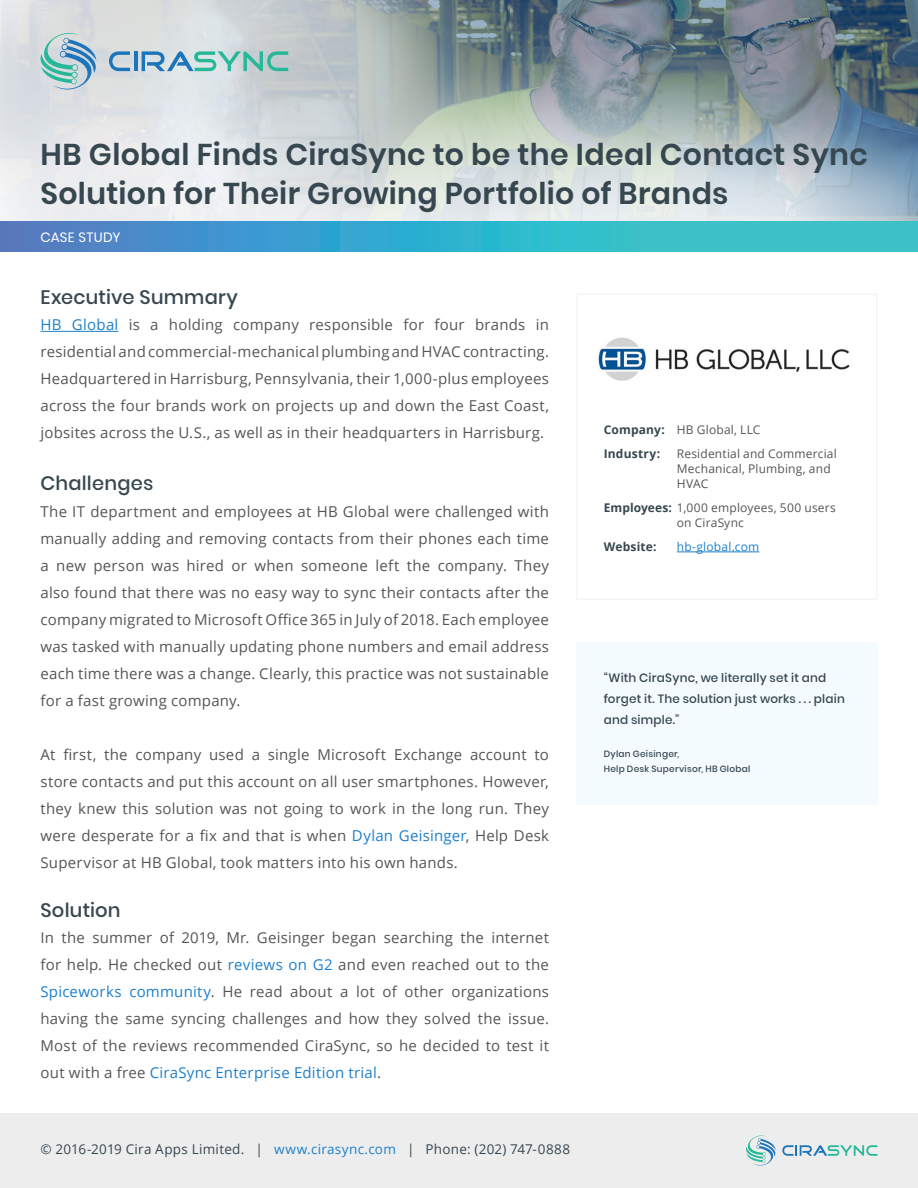
<style>
.page{position:relative;width:918px;height:1188px;background:#fff}
.page>*{position:absolute;margin:0;border:0;box-sizing:border-box;transform-origin:0 0}
.H1_Cira_Header{font:600 30px "Poppins";letter-spacing:.01em;color:#37474f}
.t1{font:500 19.5px "Poppins";letter-spacing:.01em;color:#37474f}
.t2{font:15px/27px "Open Sans";letter-spacing:.015em;color:#555;text-align:justify}
.t3{font:13.5px "Open Sans";letter-spacing:.02em;color:#37474f}
.t4{font:13.5px "Poppins";letter-spacing:.015em;color:#fff}
.t5{font:12px/15px "Open Sans";letter-spacing:.015em;color:#555}
.t6{font:500 12px/21px "Poppins";letter-spacing:.02em;color:#37474f}
.t7{font:700 12px "Open Sans";letter-spacing:.015em;color:#37474f}
.t8{font:12px "Open Sans";letter-spacing:.015em;color:#1d80cc}
.t9{font:500 9px "Poppins";letter-spacing:.03em;color:#37474f}
.s1{color:#1d80cc}
.s2{font-weight:700;color:#37474f}
</style>
<div class="page">
<img style="left:0;top:0;width:918px;height:222px">
<svg style="left:20px;top:23px;width:110px;height:79px"></svg>
<hr style="left:134px;top:51px;width:3px;height:20px;background:#1c75ba">
<svg style="left:142px;top:51px;width:146px;height:20px"></svg>
<svg style="left:0;top:222px;width:918px;height:30px"></svg>
<hr style="left:40px;top:331px;width:79px;height:1px;background:#1d80cc">
<hr style="left:677px;top:552px;width:82px;height:1px;background:#1d80cc">
<div style="left:0;top:1113px;width:918px;height:75px;background:#ededed"></div>
<svg style="left:746px;top:1135px;width:131px;height:31px"></svg>
<div style="left:576px;top:642px;width:302px;height:162px;background:#f3fbff"></div>
<img style="left:599px;top:337px;width:251px;height:44px">
<p class="H1_Cira_Header" style="left:40px;top:137px;width:829px">HB Global Finds CiraSync to be the Ideal Contact Sync</p>
<p class="H1_Cira_Header" style="left:40px;top:176px;width:690px">Solution for Their Growing Portfolio of Brands</p>
<p class="t4" style="left:40px;top:230px;width:82px">CASE STUDY</p>
<p class="t1" style="left:40px;top:285px;width:199px">Executive Summary</p>
<p class="t2" style="left:40px;top:311px;width:510px"><span class="s1">HB Global</span> is a holding company responsible for four brands in residential and commercial-mechanical plumbing and HVAC contracting.<br>Headquartered in Harrisburg, Pennsylvania, their 1,000-plus employees across the four brands work on projects up and down the East Coast, jobsites across the U.S., as well as in their headquarters in Harrisburg.</p>
<p class="t1" style="left:40px;top:472px;width:114px">Challenges</p>
<p class="t2" style="left:40px;top:497px;width:510px">The IT department and employees at HB Global were challenged with manually adding and removing contacts from their phones each time a new person was hired or when someone left the company. They also found that there was no easy way to sync their contacts after the company migrated to Microsoft Office 365 in July of 2018. Each employee was tasked with manually updating phone numbers and email address each time there was a change. Clearly, this practice was not sustainable for a fast growing company.</p>
<p class="t2" style="left:40px;top:740px;width:510px">At first, the company used a single Microsoft Exchange account to store contacts and put this account on all user smartphones. However, they knew this solution was not going to work in the long run. They were desperate for a fix and that is when <span class="s1">Dylan Geisinger</span>, Help Desk Supervisor at HB Global, took matters into his own hands.</p>
<p class="t1" style="left:40px;top:899px;width:82px">Solution</p>
<p class="t2" style="left:40px;top:924px;width:510px">In the summer of 2019, Mr. Geisinger began searching the internet for help. He checked out <span class="s1">reviews on G2</span> and even reached out to the <span class="s1">Spiceworks community</span>. He read about a lot of other organizations having the same syncing challenges and how they solved the issue.<br>Most of the reviews recommended CiraSync, so he decided to test it out with a free <span class="s1">CiraSync Enterprise Edition trial</span>.</p>
<p class="t3" style="left:40px;top:1140px;width:531px">© 2016-2019 Cira Apps Limited. | <span class="s1">www.cirasync.com</span> | Phone: (202) 747-0888</p>
<p class="t5" style="left:677px;top:422px;width:85px">HB Global, LLC</p>
<p class="t5" style="left:677px;top:446px;width:161px">Residential and Commercial<br>Mechanical, Plumbing, and<br>HVAC</p>
<p class="t5" style="left:677px;top:515px;width:69px">on CiraSync</p>
<p class="t8" style="left:677px;top:538px;width:84px">hb-global.com</p>
<p class="t7" style="left:604px;top:421px;width:63px">Company:</p>
<p class="t7" style="left:604px;top:445px;width:58px">Industry:</p>
<p class="t5" style="left:604px;top:500px;width:234px"><span class="s2">Employees:</span> 1,000 employees, 500 users</p>
<p class="t7" style="left:604px;top:538px;width:54px">Website:</p>
<p class="t6" style="left:604px;top:667px;width:243px">“With CiraSync, we literally set it and forget it. The solution just works . . . plain</p>
<p class="t6" style="left:604px;top:709px;width:77px">and simple.”</p>
<p class="t9" style="left:604px;top:749px;width:77px">Dylan Geisinger,</p>
<p class="t9" style="left:604px;top:764px;width:148px">Help Desk Supervisor, HB Global</p>
</div>
